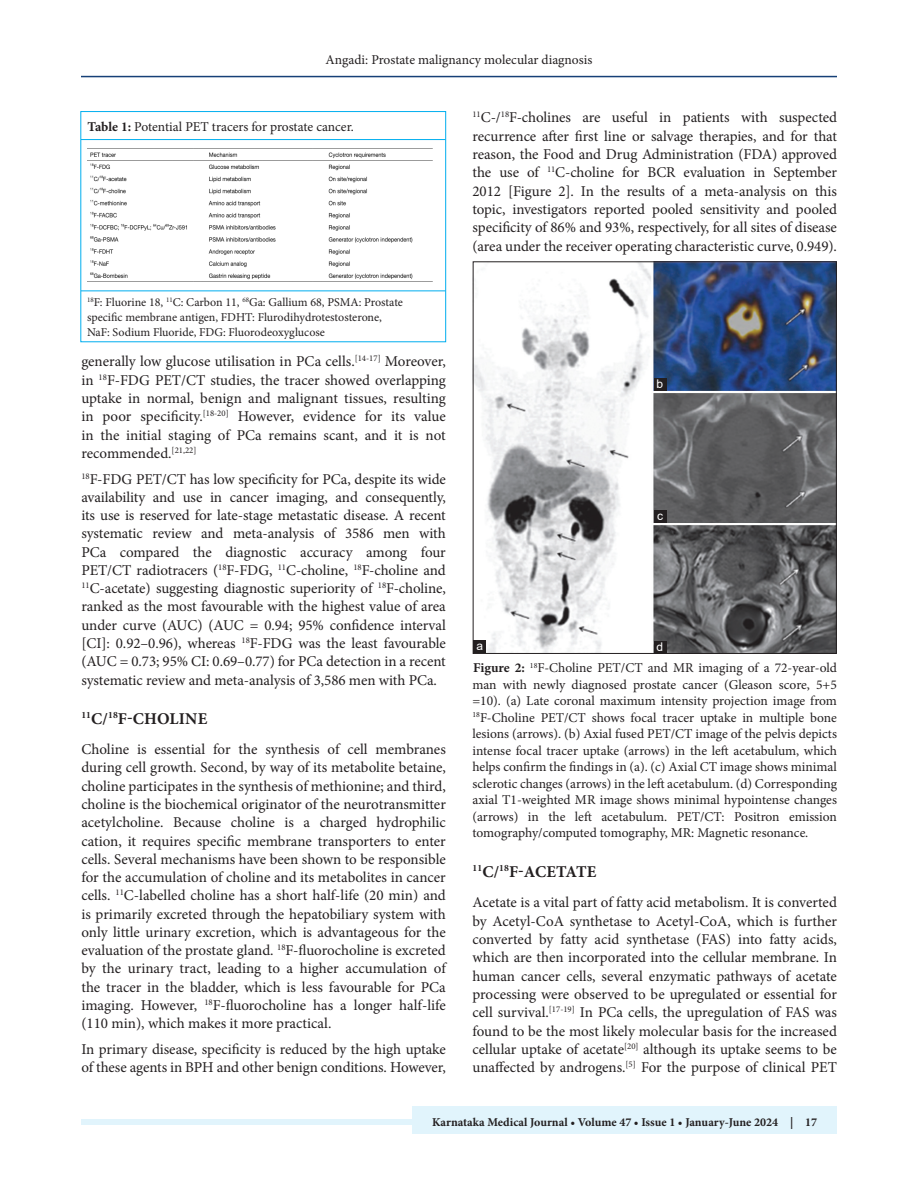
<style>
.page{position:relative;width:918px;height:1188px;background:#fff}
.page>*{position:absolute;margin:0;border:0;box-sizing:border-box;transform-origin:0 0}
.t1{font:700 16.5px "Minion Pro";letter-spacing:.01em;color:#231f20}
.TX{font:15px/18.3px "Minion Pro";letter-spacing:-.005em;color:#231f20;text-align:justify}
.TT{font:13.5px/16.5px "Minion Pro";letter-spacing:-.005em;color:#231f20;text-align:justify}
.TFN{font:12px/15px "Minion Pro";color:#231f20}
.JF{font:700 12px "Minion Pro";color:#231f20}
.t2{font:12px "Arial";color:#fff}
.s1{font-weight:700}
</style>
<div class="page">
<hr style="left:81px;top:76px;width:756px;height:1px;background:#164077">
<div style="left:81px;top:1119px;width:756px;height:6px;background:#e1f4fc"></div>
<div style="left:413px;top:1106px;width:424px;height:28px;background:#e1f4fc"></div>
<hr style="left:81px;top:291px;width:365px;height:1px;background:#00aeef">
<hr style="left:81px;top:139px;width:365px;height:1px;background:#00aeef">
<img style="left:87px;top:152px;width:346px;height:130px">
<div style="left:81px;top:111px;width:365px;height:231px;border:1px solid #00aeef"></div>
<img style="left:475px;top:264px;width:360px;height:388px">
<div style="left:473px;top:262px;width:364px;height:392px;border:1px solid #231f20"></div>
<div style="left:473px;top:641px;width:13px;height:12px;background:#231f20"></div>
<div style="left:654px;top:378px;width:12px;height:13px;background:#231f20"></div>
<div style="left:654px;top:510px;width:12px;height:13px;background:#231f20"></div>
<div style="left:654px;top:641px;width:12px;height:13px;background:#231f20"></div>
<p class="TT" style="left:326px;top:51px;width:268px">Angadi: Prostate malignancy molecular diagnosis</p>
<p class="TT" style="left:88px;top:118px;width:268px"><span class="s1">Table 1:</span> Potential PET tracers for prostate cancer.</p>
<p class="TFN" style="left:87px;top:294px;width:318px"><sup>18</sup>F: Fluorine 18, <sup>11</sup>C: Carbon 11, <sup>68</sup>Ga: Gallium 68, PSMA: Prostate specific membrane antigen, FDHT: Flurodihydrotestosterone,<br>NaF: Sodium Fluoride, FDG: Fluorodeoxyglucose</p>
<p class="TX" style="left:81px;top:353px;width:366px">generally low glucose utilisation in PCa cells.<sup>[14-17]</sup> Moreover, in <sup>18</sup>F-FDG PET/CT studies, the tracer showed overlapping uptake in normal, benign and malignant tissues, resulting in poor specificity.<sup>[18-20]</sup> However, evidence for its value in the initial staging of PCa remains scant, and it is not recommended.<sup>[21,22]</sup></p>
<p class="TX" style="left:81px;top:470px;width:366px"><sup>18</sup>F-FDG PET/CT has low specificity for PCa, despite its wide availability and use in cancer imaging, and consequently, its use is reserved for late-stage metastatic disease. A recent systematic review and meta-analysis of 3586 men with PCa compared the diagnostic accuracy among four PET/CT radiotracers (<sup>18</sup>F-FDG, <sup>11</sup>C-choline, <sup>18</sup>F-choline and <sup>11</sup>C-acetate) suggesting diagnostic superiority of <sup>18</sup>F-choline, ranked as the most favourable with the highest value of area under curve (AUC) (AUC = 0.94; 95% confidence interval [CI]: 0.92–0.96), whereas <sup>18</sup>F-FDG was the least favourable (AUC = 0.73; 95% CI: 0.69–0.77) for PCa detection in a recent systematic review and meta-analysis of 3,586 men with PCa.</p>
<h1 class="t1" style="left:81px;top:707px;width:127px"><sup>11</sup>C/<sup>18</sup>F-CHOLINE</h1>
<p class="TX" style="left:81px;top:740px;width:366px">Choline is essential for the synthesis of cell membranes during cell growth. Second, by way of its metabolite betaine, choline participates in the synthesis of methionine; and third, choline is the biochemical originator of the neurotransmitter acetylcholine. Because choline is a charged hydrophilic cation, it requires specific membrane transporters to enter cells. Several mechanisms have been shown to be responsible for the accumulation of choline and its metabolites in cancer cells. <sup>11</sup>C-labelled choline has a short half-life (20 min) and is primarily excreted through the hepatobiliary system with only little urinary excretion, which is advantageous for the evaluation of the prostate gland. <sup>18</sup>F-fluorocholine is excreted by the urinary tract, leading to a higher accumulation of the tracer in the bladder, which is less favourable for PCa imaging. However, <sup>18</sup>F-fluorocholine has a longer half-life (110 min), which makes it more practical.</p>
<p class="TX" style="left:81px;top:1040px;width:366px">In primary disease, specificity is reduced by the high uptake of these agents in BPH and other benign conditions. However,</p>
<p class="TX" style="left:472px;top:108px;width:366px"><sup>11</sup>C-/<sup>18</sup>F-cholines are useful in patients with suspected recurrence after first line or salvage therapies, and for that reason, the Food and Drug Administration (FDA) approved the use of <sup>11</sup>C-choline for BCR evaluation in September 2012 [Figure 2]. In the results of a meta-analysis on this topic, investigators reported pooled sensitivity and pooled specificity of 86% and 93%, respectively, for all sites of disease (area under the receiver operating characteristic curve, 0.949).</p>
<p class="t2" style="left:657px;top:376px;width:8px">b</p>
<p class="t2" style="left:476px;top:638px;width:8px">a</p>
<p class="t2" style="left:657px;top:507px;width:7px">c</p>
<p class="t2" style="left:657px;top:638px;width:8px">d</p>
<p class="TT" style="left:472px;top:660px;width:366px"><span class="s1">Figure 2:</span> <sup>18</sup>F-Choline PET/CT and MR imaging of a 72-year-old man with newly diagnosed prostate cancer (Gleason score, 5+5 =10). (a) Late coronal maximum intensity projection image from <sup>18</sup>F-Choline PET/CT shows focal tracer uptake in multiple bone lesions (arrows). (b) Axial fused PET/CT image of the pelvis depicts intense focal tracer uptake (arrows) in the left acetabulum, which helps confirm the findings in (a). (c) Axial CT image shows minimal sclerotic changes (arrows) in the left acetabulum. (d) Corresponding axial T1-weighted MR image shows minimal hypointense changes (arrows) in the left acetabulum. PET/CT: Positron emission tomography/computed tomography, MR: Magnetic resonance.</p>
<h1 class="t1" style="left:473px;top:860px;width:125px"><sup>11</sup>C/<sup>18</sup>F-ACETATE</h1>
<p class="TX" style="left:472px;top:893px;width:366px">Acetate is a vital part of fatty acid metabolism. It is converted by Acetyl-CoA synthetase to Acetyl-CoA, which is further converted by fatty acid synthetase (FAS) into fatty acids, which are then incorporated into the cellular membrane. In human cancer cells, several enzymatic pathways of acetate processing were observed to be upregulated or essential for cell survival.<sup>[17-19]</sup> In PCa cells, the upregulation of FAS was found to be the most likely molecular basis for the increased cellular uptake of acetate<sup>[20]</sup> although its uptake seems to be unaffected by androgens.<sup>[5]</sup> For the purpose of clinical PET</p>
<p class="JF" style="left:432px;top:1113px;width:386px">Karnataka Medical Journal • Volume 47 • Issue 1 • January-June 2024 | 17</p>
</div>
